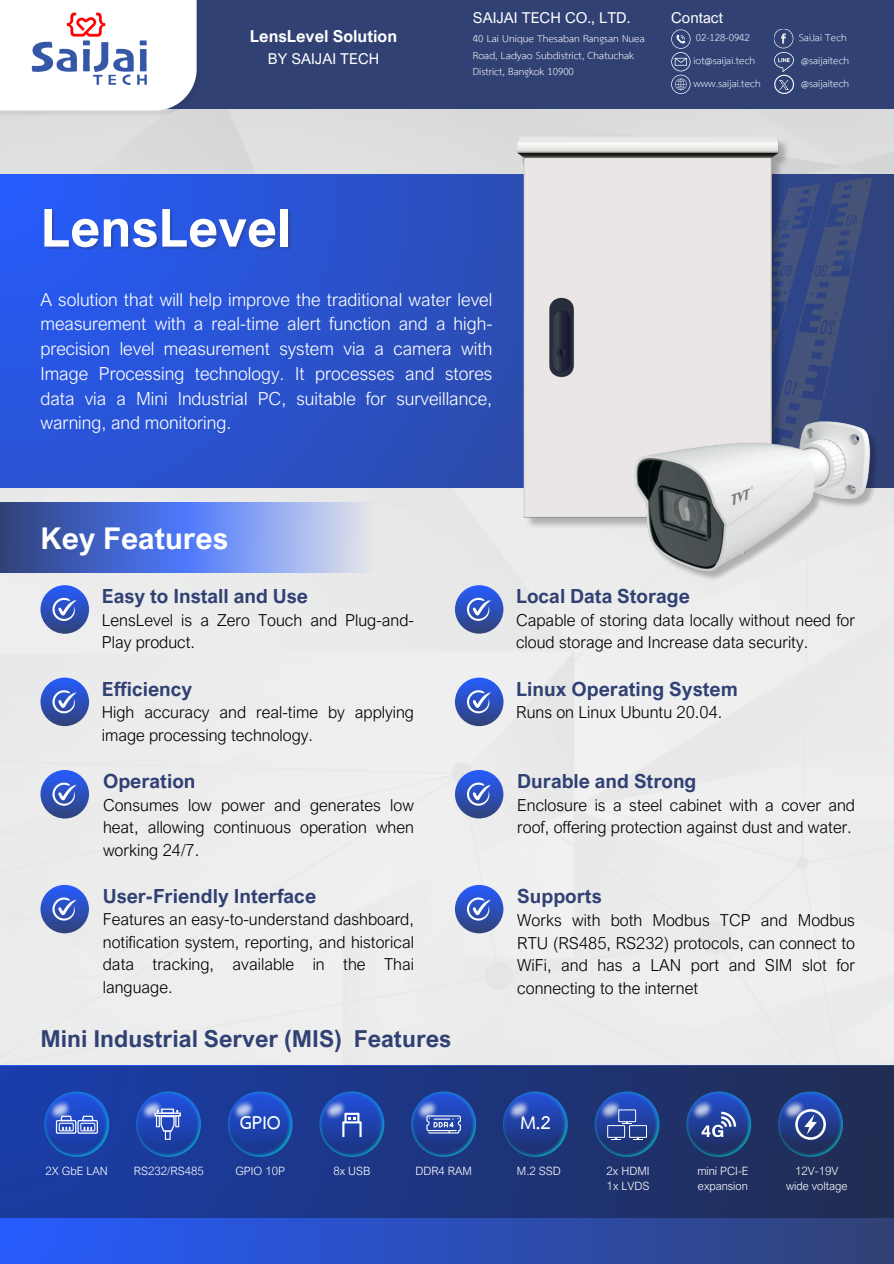
<style>
.page{position:relative;width:894px;height:1264px;background:#fff}
.page>*{position:absolute;margin:0;border:0;box-sizing:border-box;transform-origin:0 0}
.t1{font:700 52.5px "Arial Nova";color:#fff}
.t2{font:700 30px "Arial Nova";color:#fff}
.t3{font:700 26.85px "TH Sarabun New";color:#fff}
.t4{font:700 23.4px "Arial Nova";color:#314174}
.t5{font:700 19.5px "Arial Nova";color:#314174}
.t6{font:300 18px/24.8px "Arial Nova";color:#fff;text-align:justify}
.t7{font:300 16.5px/22.5px "Arial Nova";color:#000}
.t8{font:700 16.5px "Arial Nova";color:#fff}
.t9{font:15px "Arial Nova";color:#fff}
.t10{font:14.7px/16.8px "TH Sarabun New";color:#fff}
.t11{font:14.7px "TH Sarabun New";color:#effaff}
.t12{font:300 11.4px "Arial Nova";color:#fff}
</style>
<div class="page">
<img style="left:0;top:108px;width:893px;height:957px">
<div style="left:0;top:1065px;width:893px;height:153px;background:linear-gradient(to right,#1a3eaa,#212d52)"></div>
<svg style="left:0;top:174px;width:893px;height:313px;background:#2952ce"></svg>
<svg style="left:0;top:502px;width:375px;height:70px;background:#6c86d6"></svg>
<div style="left:0;top:1218px;width:893px;height:45px;background:linear-gradient(to right,#265cff,#314175)"></div>
<div style="left:0;top:0;width:893px;height:108px;background:#314174"></div>
<svg style="left:0;top:0;width:200px;height:115px"></svg>
<div style="left:0;top:0;width:196px;height:111px;background:#fff"></div>
<img style="left:32px;top:13px;width:115px;height:71px">
<svg style="left:774px;top:75px;width:19px;height:19px"></svg>
<img style="left:774px;top:52px;width:19px;height:19px">
<img style="left:774px;top:29px;width:19px;height:19px">
<svg style="left:671px;top:29px;width:19px;height:65px"></svg>
<img style="left:792px;top:157px;width:89px;height:235px">
<img style="left:517px;top:133px;width:275px;height:403px">
<img style="left:591px;top:392px;width:302px;height:214px">
<svg style="left:40px;top:585px;width:49px;height:48px"></svg>
<svg style="left:52px;top:598px;width:25px;height:23px"></svg>
<svg style="left:40px;top:770px;width:49px;height:48px"></svg>
<svg style="left:52px;top:782px;width:25px;height:23px"></svg>
<svg style="left:40px;top:677px;width:49px;height:49px"></svg>
<svg style="left:52px;top:690px;width:25px;height:23px"></svg>
<div style="left:455px;top:585px;width:48px;height:48px;background:linear-gradient(to bottom,#2b60ff,#2f427d);border-radius:50%"></div>
<svg style="left:467px;top:598px;width:24px;height:23px"></svg>
<svg style="left:455px;top:884px;width:48px;height:49px"></svg>
<svg style="left:467px;top:897px;width:24px;height:23px"></svg>
<div style="left:455px;top:770px;width:48px;height:48px;background:linear-gradient(to bottom,#285eff,#30427c);border-radius:50%"></div>
<svg style="left:467px;top:782px;width:24px;height:23px"></svg>
<svg style="left:455px;top:677px;width:48px;height:49px"></svg>
<svg style="left:467px;top:690px;width:24px;height:23px"></svg>
<svg style="left:40px;top:884px;width:49px;height:49px"></svg>
<svg style="left:52px;top:897px;width:25px;height:23px"></svg>
<img style="left:44px;top:1147px;width:65px;height:9px">
<img style="left:44px;top:1091px;width:65px;height:56px">
<img style="left:46px;top:1094px;width:30px;height:31px">
<img style="left:136px;top:1147px;width:65px;height:9px">
<img style="left:136px;top:1091px;width:65px;height:56px">
<img style="left:138px;top:1094px;width:29px;height:31px">
<img style="left:228px;top:1147px;width:64px;height:9px">
<img style="left:228px;top:1091px;width:64px;height:56px">
<img style="left:229px;top:1094px;width:30px;height:31px">
<img style="left:319px;top:1147px;width:65px;height:9px">
<img style="left:319px;top:1091px;width:65px;height:56px">
<img style="left:321px;top:1094px;width:30px;height:31px">
<img style="left:411px;top:1147px;width:65px;height:9px">
<img style="left:411px;top:1091px;width:65px;height:56px">
<img style="left:413px;top:1094px;width:29px;height:31px">
<img style="left:503px;top:1147px;width:64px;height:9px">
<img style="left:503px;top:1091px;width:64px;height:56px">
<img style="left:504px;top:1094px;width:30px;height:31px">
<img style="left:594px;top:1147px;width:65px;height:9px">
<img style="left:594px;top:1091px;width:65px;height:56px">
<img style="left:596px;top:1094px;width:30px;height:31px">
<img style="left:686px;top:1147px;width:65px;height:9px">
<img style="left:686px;top:1091px;width:65px;height:56px">
<img style="left:688px;top:1094px;width:29px;height:31px">
<img style="left:778px;top:1147px;width:64px;height:9px">
<img style="left:778px;top:1091px;width:64px;height:56px">
<img style="left:779px;top:1094px;width:30px;height:31px">
<div style="left:56px;top:1119px;width:20px;height:14px;border:1px solid #fff"></div>
<svg style="left:60px;top:1115px;width:13px;height:14px"></svg>
<div style="left:59px;top:1122px;width:15px;height:9px;border:1px solid #fff"></div>
<div style="left:77px;top:1119px;width:21px;height:14px;border:1px solid #fff"></div>
<svg style="left:81px;top:1115px;width:13px;height:14px"></svg>
<div style="left:80px;top:1122px;width:15px;height:9px;border:1px solid #fff"></div>
<div style="left:154px;top:1112px;width:27px;height:4px;border:1px solid #fff"></div>
<div style="left:175px;top:1115px;width:4px;height:12px;border:1px solid #fff"></div>
<div style="left:165px;top:1130px;width:6px;height:9px;border:1px solid #fff"></div>
<svg style="left:157px;top:1109px;width:21px;height:23px"></svg>
<svg style="left:342px;top:1112px;width:19px;height:24px"></svg>
<svg style="left:426px;top:1115px;width:35px;height:18px"></svg>
<svg style="left:701px;top:1111px;width:35px;height:25px"></svg>
<svg style="left:795px;top:1109px;width:30px;height:30px"></svg>
<svg style="left:607px;top:1109px;width:39px;height:30px"></svg>
<p class="t8" style="left:250px;top:26px;width:149px">LensLevel Solution</p>
<p class="t9" style="left:268px;top:49px;width:113px">BY SAIJAI TECH</p>
<p class="t1" style="left:40px;top:195px;width:252px">LensLevel</p>
<p class="t9" style="left:473px;top:9px;width:159px">SAIJAI TECH CO., LTD.</p>
<p class="t9" style="left:671px;top:9px;width:53px">Contact</p>
<p class="t10" style="left:473px;top:30px;width:173px">40 Lai Unique Thesaban Rangsan Nuea<br>Road, Ladyao Subdistrict, Chatuchak<br>District, Bangkok 10900</p>
<p class="t11" style="left:695px;top:29px;width:56px">02-128-0942</p>
<p class="t11" style="left:798px;top:29px;width:50px">SaiJai Tech</p>
<p class="t11" style="left:693px;top:74px;width:69px">www.saijai.tech</p>
<p class="t11" style="left:693px;top:52px;width:63px">iot@saijai.tech</p>
<p class="t11" style="left:801px;top:52px;width:50px">@saijaitech</p>
<p class="t11" style="left:801px;top:74px;width:50px">@saijaitech</p>
<p class="t6" style="left:40px;top:286px;width:453px">A solution that will help improve the traditional water level measurement with a real-time alert function and a high&shy;precision level measurement system via a camera with Image Processing technology. It processes and stores data via a Mini Industrial PC, suitable for surveillance, warning, and monitoring.</p>
<h5 class="t2" style="left:40px;top:520px;width:189px">Key Features</h5>
<p class="t5" style="left:102px;top:584px;width:208px">Easy to Install and Use</p>
<h2 class="t5" style="left:516px;top:584px;width:175px">Local Data Storage</h2>
<p class="t7" style="left:102px;top:608px;width:313px">LensLevel is a Zero Touch and Plug-and-<br>Play product.</p>
<p class="t7" style="left:516px;top:608px;width:340px">Capable of storing data locally without need for cloud storage and Increase data security.</p>
<h6 class="t5" style="left:102px;top:676px;width:92px">Efficiency</h6>
<p class="t5" style="left:516px;top:676px;width:223px">Linux Operating System</p>
<h1 class="t7" style="left:102px;top:700px;width:313px">High accuracy and real-time by applying image processing technology.</h1>
<h5 class="t7" style="left:516px;top:700px;width:207px">Runs on Linux Ubuntu 20.04.</h5>
<p class="t5" style="left:103px;top:769px;width:94px">Operation</p>
<p class="t5" style="left:517px;top:769px;width:181px">Durable and Strong</p>
<p class="t7" style="left:103px;top:793px;width:312px;text-align:justify">Consumes low power and generates low heat, allowing continuous operation when working 24/7.</p>
<p class="t7" style="left:517px;top:793px;width:339px">Enclosure is a steel cabinet with a cover and roof, offering protection against dust and water.</p>
<h5 class="t5" style="left:103px;top:884px;width:215px">User-Friendly Interface</h5>
<p class="t7" style="left:103px;top:908px;width:312px;text-align:justify">Features an easy-to-understand dashboard, notification system, reporting, and historical data tracking, available in the Thai language.</p>
<p class="t5" style="left:517px;top:884px;width:86px">Supports</p>
<h5 class="t7" style="left:517px;top:908px;width:339px;text-align:justify">Works with both Modbus TCP and Modbus RTU (RS485, RS232) protocols, can connect to WiFi, and has a LAN port and SIM slot for connecting to the internet</h5>
<p class="t4" style="left:40px;top:1024px;width:412px">Mini Industrial Server (MIS) Features</p>
<p class="t3" style="left:240px;top:1105px;width:42px">GPIO</p>
<p class="t3" style="left:520px;top:1105px;width:32px">M.2</p>
<h5 class="t12" style="left:46px;top:1163px;width:64px">2X GbE LAN</h5>
<p class="t12" style="left:134px;top:1163px;width:71px">RS232/RS485</p>
<p class="t12" style="left:235px;top:1163px;width:51px">GPIO 10P</p>
<h5 class="t12" style="left:333px;top:1163px;width:39px">8x USB</h5>
<p class="t12" style="left:415px;top:1163px;width:58px">DDR4 RAM</p>
<p class="t12" style="left:517px;top:1163px;width:45px">M.2 SSD</p>
<h5 class="t12" style="left:606px;top:1163px;width:44px">2x HDMI</h5>
<p class="t12" style="left:606px;top:1178px;width:44px">1x LVDS</p>
<p class="t12" style="left:697px;top:1163px;width:53px">mini PCI-E</p>
<h5 class="t12" style="left:697px;top:1178px;width:51px">expansion</h5>
<p class="t12" style="left:795px;top:1163px;width:45px">12V-19V</p>
<h4 class="t12" style="left:786px;top:1178px;width:63px">wide voltage</h4>
</div>
